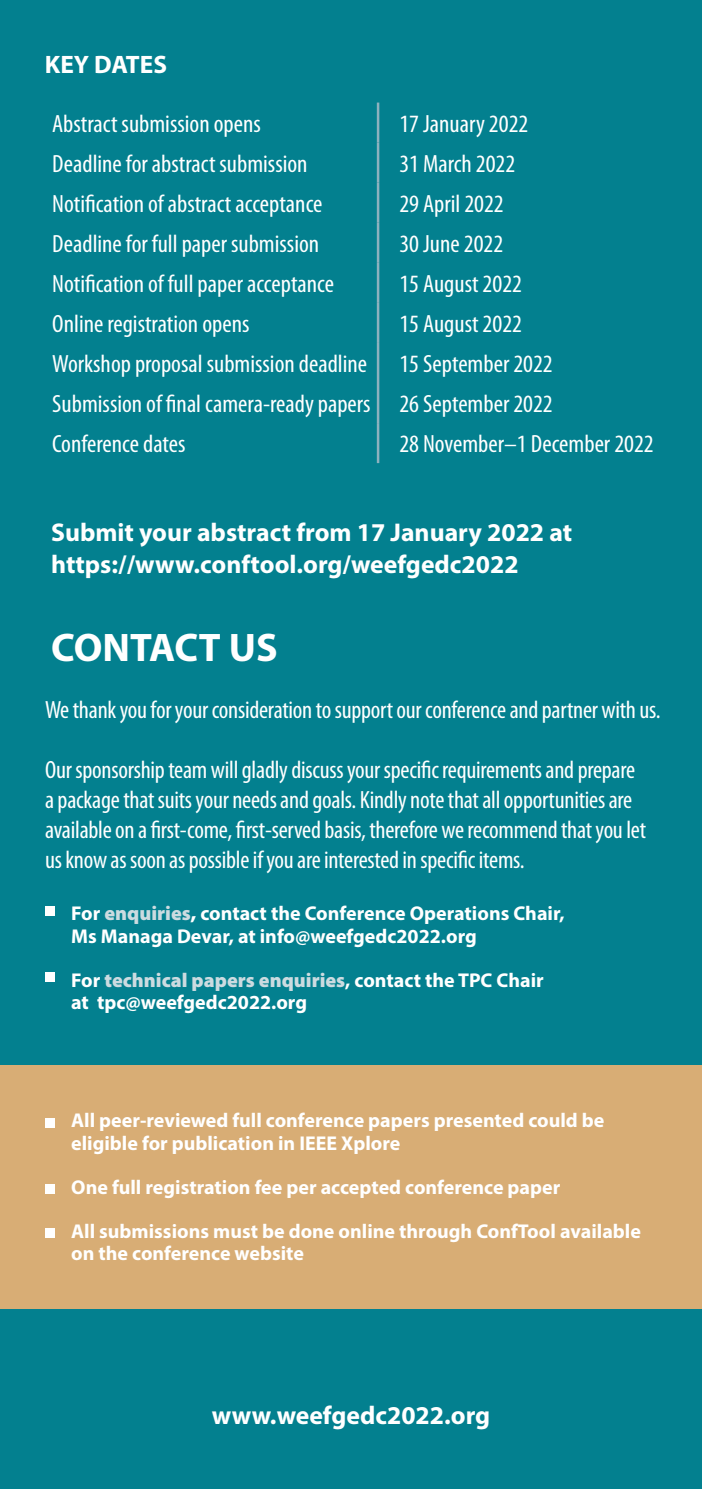
<style>
.page{position:relative;width:702px;height:1489px;background:#fff}
.page>*{position:absolute;margin:0;border:0;box-sizing:border-box;transform-origin:0 0}
.t1{font:700 40px "Myriad Pro";color:#fff}
.t2{font:700 25.75px/32.5px "Myriad Pro";color:#fff}
.t3{font:700 25.25px "Myriad Pro";color:#fff}
.t4{font:condensed 25px/30px "Myriad Pro";letter-spacing:-.005em;color:#fff}
.t5{font:700 20px/22.5px "Myriad Pro";color:#fff}
.s1{font-weight:900;color:#ccdbe0}
.s2{font-weight:900}
</style>
<div class="page">
<div style="left:0;top:0;width:702px;height:1488px;background:#03808f"></div>
<hr style="left:377px;top:103px;width:2px;height:40px;background:#8db1be">
<hr style="left:377px;top:143px;width:2px;height:40px;background:#8db1be">
<hr style="left:377px;top:183px;width:2px;height:40px;background:#8db1be">
<hr style="left:377px;top:223px;width:2px;height:40px;background:#8db1be">
<hr style="left:377px;top:263px;width:2px;height:40px;background:#8db1be">
<hr style="left:377px;top:303px;width:2px;height:40px;background:#8db1be">
<hr style="left:377px;top:343px;width:2px;height:40px;background:#8db1be">
<hr style="left:377px;top:383px;width:2px;height:40px;background:#8db1be">
<hr style="left:377px;top:423px;width:2px;height:40px;background:#8db1be">
<div style="left:45px;top:906px;width:9px;height:9px;background:#fff"></div>
<div style="left:45px;top:972px;width:9px;height:9px;background:#fff"></div>
<div style="left:0;top:1064px;width:702px;height:244px;background:#d8ad75"></div>
<div style="left:45px;top:1118px;width:9px;height:9px;background:#fff"></div>
<div style="left:45px;top:1184px;width:9px;height:9px;background:#fff"></div>
<div style="left:45px;top:1228px;width:9px;height:9px;background:#fff"></div>
<p class="t3" style="left:45px;top:48px;width:124px">KEY DATES</p>
<p class="t4" style="left:52px;top:108px;width:210px">Abstract submission opens</p>
<p class="t4" style="left:399px;top:108px;width:130px">17 January 2022</p>
<p class="t4" style="left:52px;top:148px;width:257px">Deadline for abstract submission</p>
<p class="t4" style="left:399px;top:148px;width:117px">31 March 2022</p>
<p class="t4" style="left:52px;top:188px;width:272px">Notification of abstract acceptance</p>
<p class="t4" style="left:399px;top:188px;width:106px">29 April 2022</p>
<p class="t4" style="left:52px;top:228px;width:268px">Deadline for full paper submission</p>
<p class="t4" style="left:399px;top:228px;width:105px">30 June 2022</p>
<p class="t4" style="left:52px;top:269px;width:283px">Notification of full paper acceptance</p>
<p class="t4" style="left:399px;top:269px;width:124px">15 August 2022</p>
<p class="t4" style="left:52px;top:309px;width:199px">Online registration opens</p>
<p class="t4" style="left:399px;top:309px;width:124px">15 August 2022</p>
<p class="t4" style="left:52px;top:349px;width:316px">Workshop proposal submission deadline</p>
<p class="t4" style="left:399px;top:349px;width:155px">15 September 2022</p>
<p class="t4" style="left:52px;top:389px;width:320px">Submission of final camera-ready papers</p>
<p class="t4" style="left:399px;top:389px;width:155px">26 September 2022</p>
<p class="t4" style="left:52px;top:429px;width:135px">Conference dates</p>
<p class="t4" style="left:399px;top:429px;width:256px">28 November–1 December 2022</p>
<p class="t2" style="left:51px;top:515px;width:522px">Submit your abstract from 17 January 2022 at https://www.conftool.org/weefgedc2022</p>
<p class="t1" style="left:51px;top:621px;width:228px">CONTACT US</p>
<p class="t4" style="left:45px;top:694px;width:617px">We thank you for your consideration to support our conference and partner with us.</p>
<p class="t4" style="left:45px;top:754px;width:602px">Our sponsorship team will gladly discuss your specific requirements and prepare a package that suits your needs and goals. Kindly note that all opportunities are available on a first-come, first-served basis, therefore we recommend that you let us know as soon as possible if you are interested in specific items.</p>
<p class="t5" style="left:71px;top:901px;width:495px">For <span class="s1">enquiries</span><span class="s2">,</span> contact the Conference Operations Chair,<br>Ms Managa Devar, at info@weefgedc2022.org</p>
<p class="t5" style="left:71px;top:968px;width:474px">For <span class="s1">technical papers enquiries</span>, contact the TPC Chair at tpc@weefgedc2022.org</p>
<p class="t5" style="left:71px;top:1108px;width:534px">All peer-reviewed full conference papers presented could be eligible for publication in IEEE Xplore</p>
<p class="t5" style="left:71px;top:1174px;width:490px">One full registration fee per accepted conference paper</p>
<p class="t5" style="left:71px;top:1218px;width:571px">All submissions must be done online through ConfTool available on the conference website</p>
<p class="t2" style="left:212px;top:1398px;width:280px">www.weefgedc2022.org</p>
</div>
